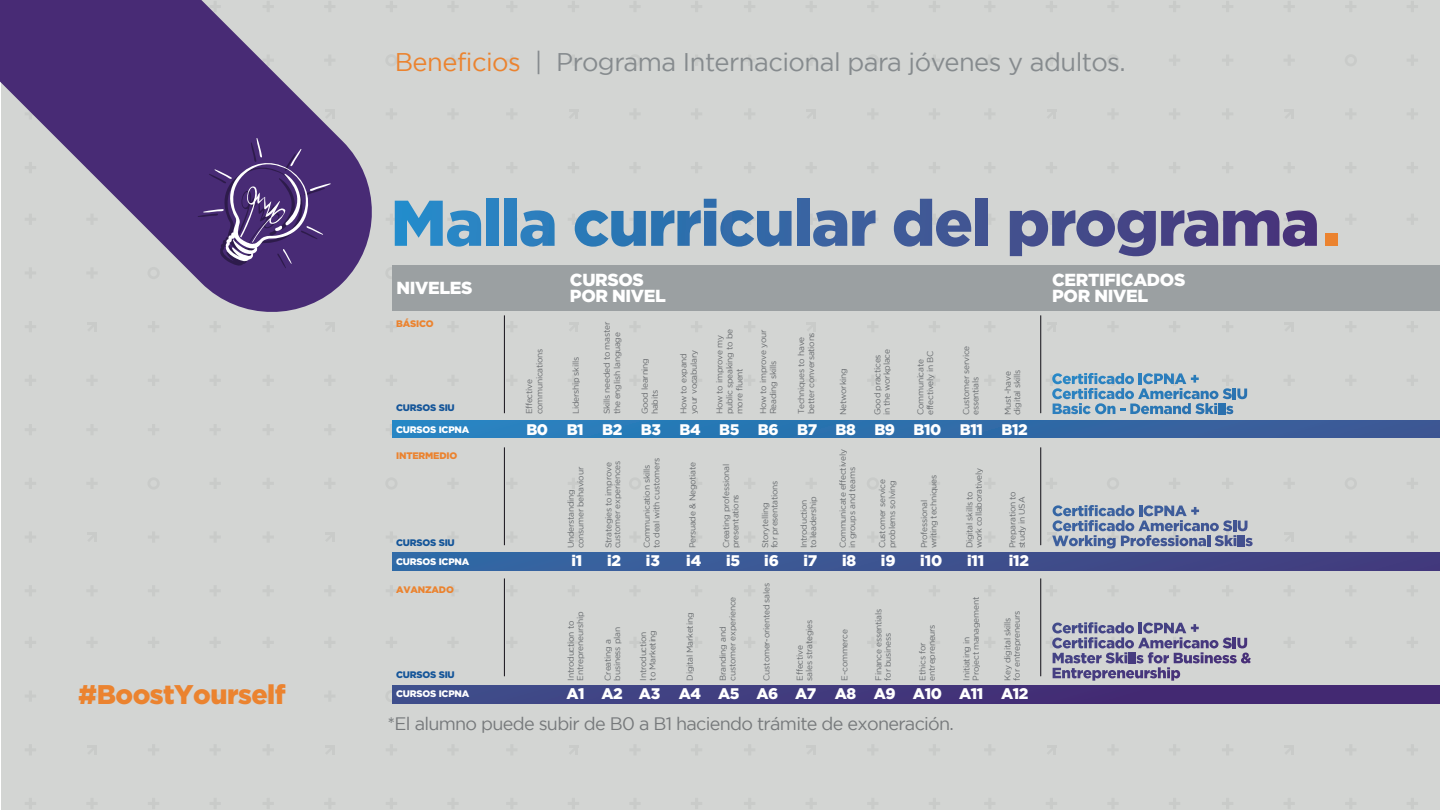
<style>
.page{position:relative;width:1440px;height:810px;background:#fff}
.page>*{position:absolute;margin:0;border:0;box-sizing:border-box;transform-origin:0 0}
.t1{font:900 64.65px "Gotham";color:#eb832f}
.t2{font:900 27px "Gotham";letter-spacing:-.02em;color:#eb832f}
.t3{font:25.5px "Gotham";letter-spacing:-.02em;color:#868b8e}
.t4{font:18px "Gotham";letter-spacing:-.04em;color:#76797b}
.t5{font:900 17.48px/16.3px "Gotham";letter-spacing:-.02em;color:#fff}
.t6{font:900 15.38px "Gotham";letter-spacing:-.03em;color:#fff}
.t7{font:900 9.52px "Gotham";letter-spacing:-.02em;color:#fff}
.t8{font:900 9.52px "Gotham";letter-spacing:-.02em;color:#145599}
.t9{font:900 9.52px "Gotham";letter-spacing:-.02em;color:#eb832f}
.t10{font:8.48px/9.4px "Gotham";letter-spacing:-.03em;color:#666a6d}
.t11{font:8.48px/10.1px "Gotham";letter-spacing:-.03em;color:#676a6d}
.s1{color:#eb832f}
</style>
<div class="page">
<div style="left:1px;top:0;width:1439px;height:810px;background:#d3d5d3"></div>
<svg style="left:0;top:0;width:372px;height:312px;fill:#482b75"></svg>
<div style="left:392px;top:265px;width:1048px;height:46px;background:#9ba0a2"></div>
<div style="left:392px;top:553px;width:1048px;height:17px;background:linear-gradient(to right,#336ba6,#44397b)"></div>
<div style="left:392px;top:686px;width:1048px;height:17px;background:linear-gradient(to right,#3f4d8a,#44216d)"></div>
<div style="left:392px;top:420px;width:1048px;height:18px;background:linear-gradient(to right,#2386c3,#3c5692)"></div>
<hr style="left:1041px;top:447px;width:1px;height:98px;background:#17141b">
<hr style="left:1041px;top:578px;width:1px;height:98px;background:#17141b">
<hr style="left:504px;top:447px;width:1px;height:98px;background:#17141b">
<hr style="left:1041px;top:315px;width:1px;height:98px;background:#17141b">
<hr style="left:504px;top:315px;width:1px;height:98px;background:#17141b">
<hr style="left:504px;top:578px;width:1px;height:98px;background:#17141b">
<svg style="left:198px;top:138px;width:138px;height:141px;background:#563c7e"></svg>
<svg style="left:1052px;top:373px;width:195px;height:41px"></svg>
<svg style="left:1052px;top:505px;width:201px;height:44px"></svg>
<svg style="left:1052px;top:622px;width:199px;height:59px"></svg>
<svg style="left:394px;top:201px;width:87px;height:46px"></svg>
<div style="left:486px;top:199px;width:13px;height:47px;background:#2b82c1"></div>
<div style="left:504px;top:199px;width:13px;height:47px;background:#2c81c0"></div>
<svg style="left:520px;top:210px;width:35px;height:37px"></svg>
<svg style="left:574px;top:199px;width:218px;height:48px"></svg>
<div style="left:797px;top:199px;width:12px;height:47px;background:#3964a2"></div>
<svg style="left:809px;top:210px;width:67px;height:37px"></svg>
<svg style="left:894px;top:199px;width:77px;height:48px"></svg>
<div style="left:975px;top:199px;width:13px;height:47px;background:#425491"></div>
<svg style="left:1010px;top:210px;width:307px;height:46px"></svg>
<h2 class="t2" style="left:78px;top:675px;width:209px">#BoostYourself</h2>
<h3 class="t3" style="left:395px;top:48px;width:732px"><span class="s1">Beneficios</span> | Programa Internacional para jóvenes y adultos.</h3>
<h3 class="t5" style="left:397px;top:279px;width:77px">NIVELES</h3>
<p class="t9" style="left:396px;top:317px;width:39px">BÁSICO</p>
<p class="t8" style="left:396px;top:401px;width:60px">CURSOS SIU</p>
<p class="t7" style="left:396px;top:423px;width:75px">CURSOS ICPNA</p>
<p class="t9" style="left:396px;top:449px;width:63px">INTERMEDIO</p>
<p class="t8" style="left:396px;top:536px;width:60px">CURSOS SIU</p>
<p class="t7" style="left:396px;top:555px;width:75px">CURSOS ICPNA</p>
<p class="t9" style="left:396px;top:583px;width:59px">AVANZADO</p>
<p class="t8" style="left:396px;top:668px;width:60px">CURSOS SIU</p>
<p class="t7" style="left:396px;top:687px;width:75px">CURSOS ICPNA</p>
<h3 class="t5" style="left:570px;top:271px;width:97px">CURSOS<br>POR NIVEL</h3>
<p class="t11" style="left:524px;top:414px;width:67px;rotate:-90deg">Effective communications</p>
<p class="t11" style="left:571px;top:414px;width:59px;rotate:-90deg">Lidership skills</p>
<p class="t11" style="left:602px;top:414px;width:94px;rotate:-90deg">Skills needed to master the english language</p>
<p class="t11" style="left:640px;top:414px;width:58px;rotate:-90deg">Good learning habits</p>
<p class="t11" style="left:678px;top:414px;width:66px;rotate:-90deg">How to expand your vocabulary</p>
<p class="t11" style="left:714px;top:414px;width:87px;rotate:-90deg">How to improve my public speaking to be more fluent</p>
<p class="t11" style="left:758px;top:414px;width:86px;rotate:-90deg">How to improve your<br>Reading skills</p>
<p class="t11" style="left:796px;top:414px;width:84px;rotate:-90deg">Techniques to have better conversations</p>
<p class="t10" style="left:838px;top:415px;width:48px;rotate:-90deg">Networking</p>
<p class="t10" style="left:873px;top:415px;width:67px;rotate:-90deg">Good practices in the workplace</p>
<p class="t10" style="left:916px;top:415px;width:66px;rotate:-90deg">Communicate effectively in BC</p>
<p class="t10" style="left:961px;top:415px;width:71px;rotate:-90deg">Customer service essentials</p>
<p class="t10" style="left:1003px;top:415px;width:47px;rotate:-90deg">Must -have digital skills</p>
<h3 class="t6" style="left:526px;top:419px;width:503px">B0 B1 B2 B3 B4 B5 B6 B7 B8 B9 B10 B11 B12</h3>
<p class="t10" style="left:566px;top:548px;width:83px;rotate:-90deg">Understanding consumer behaviour</p>
<p class="t10" style="left:604px;top:548px;width:89px;line-height:8.7px;rotate:-90deg">Strategies to improve customer experiences</p>
<p class="t10" style="left:642px;top:548px;width:92px;rotate:-90deg">Communication skills to deal with customers</p>
<p class="t10" style="left:688px;top:548px;width:88px;rotate:-90deg">Persuade &amp; Negotiate</p>
<p class="t10" style="left:721px;top:548px;width:86px;rotate:-90deg">Creating professional presentations</p>
<p class="t10" style="left:760px;top:548px;width:69px;rotate:-90deg">Storytelling<br>for presentations</p>
<p class="t10" style="left:799px;top:548px;width:53px;rotate:-90deg">Introduction to leadership</p>
<p class="t10" style="left:838px;top:548px;width:101px;rotate:-90deg">Communicate effectively</p>
<p class="t10" style="left:847px;top:548px;width:83px;rotate:-90deg">in groups and teams</p>
<p class="t10" style="left:877px;top:548px;width:71px;line-height:10.1px;rotate:-90deg">Customer service problems solving</p>
<p class="t10" style="left:919px;top:548px;width:75px;rotate:-90deg">Professional writing techniques</p>
<p class="t10" style="left:965px;top:548px;width:82px;rotate:-90deg">Digital skills to<br>work collaboratively</p>
<p class="t10" style="left:1008px;top:548px;width:59px;rotate:-90deg">Preparation to study in USA</p>
<h3 class="t6" style="left:571px;top:550px;width:12px">i1</h3>
<h3 class="t6" style="left:607px;top:550px;width:16px">i2</h3>
<h3 class="t6" style="left:646px;top:550px;width:16px">i3</h3>
<h3 class="t6" style="left:686px;top:550px;width:17px">i4</h3>
<h3 class="t6" style="left:726px;top:550px;width:16px">i5</h3>
<h3 class="t6" style="left:764px;top:550px;width:16px">i6</h3>
<h3 class="t6" style="left:803px;top:550px;width:15px">i7</h3>
<h3 class="t6" style="left:842px;top:550px;width:16px">i8</h3>
<h3 class="t6" style="left:881px;top:550px;width:16px">i9</h3>
<h3 class="t6" style="left:920px;top:550px;width:24px">i10</h3>
<h3 class="t6" style="left:967px;top:550px;width:19px">i11</h3>
<h3 class="t6" style="left:1009px;top:550px;width:22px">i12</h3>
<p class="t10" style="left:566px;top:681px;width:71px;rotate:-90deg">Introduction to<br>Entrepreneurship</p>
<p class="t10" style="left:603px;top:681px;width:55px;rotate:-90deg">Creating a business plan</p>
<p class="t10" style="left:638px;top:681px;width:52px;rotate:-90deg">Introduction to Marketing</p>
<p class="t10" style="left:685px;top:681px;width:69px;rotate:-90deg">Digital Marketing</p>
<p class="t10" style="left:718px;top:681px;width:85px;rotate:-90deg">Branding and customer experience</p>
<p class="t10" style="left:762px;top:681px;width:99px;rotate:-90deg">Customer-oriented sales</p>
<p class="t10" style="left:795px;top:681px;width:62px;rotate:-90deg">Effective<br>sales strategies</p>
<p class="t10" style="left:840px;top:681px;width:53px;rotate:-90deg">E-commerce</p>
<p class="t10" style="left:874px;top:681px;width:73px;rotate:-90deg">Finance essentials for business</p>
<p class="t10" style="left:918px;top:681px;width:58px;rotate:-90deg">Ethics for entrepreneurs</p>
<p class="t10" style="left:962px;top:681px;width:85px;rotate:-90deg">Initiating in<br>Project management</p>
<p class="t10" style="left:1003px;top:681px;width:71px;rotate:-90deg">Key digital skills for entrepreneurs</p>
<h3 class="t6" style="left:566px;top:683px;width:463px">A1 A2 A3 A4 A5 A6 A7 A8 A9 A10 A11 A12</h3>
<h3 class="t4" style="left:388px;top:714px;width:568px">*El alumno puede subir de B0 a B1 haciendo trámite de exoneración.</h3>
<h3 class="t5" style="left:1052px;top:271px;width:135px">CERTIFICADOS<br>POR NIVEL</h3>
<h1 class="t1" style="left:1322px;top:178px;width:20px">.</h1>
</div>
